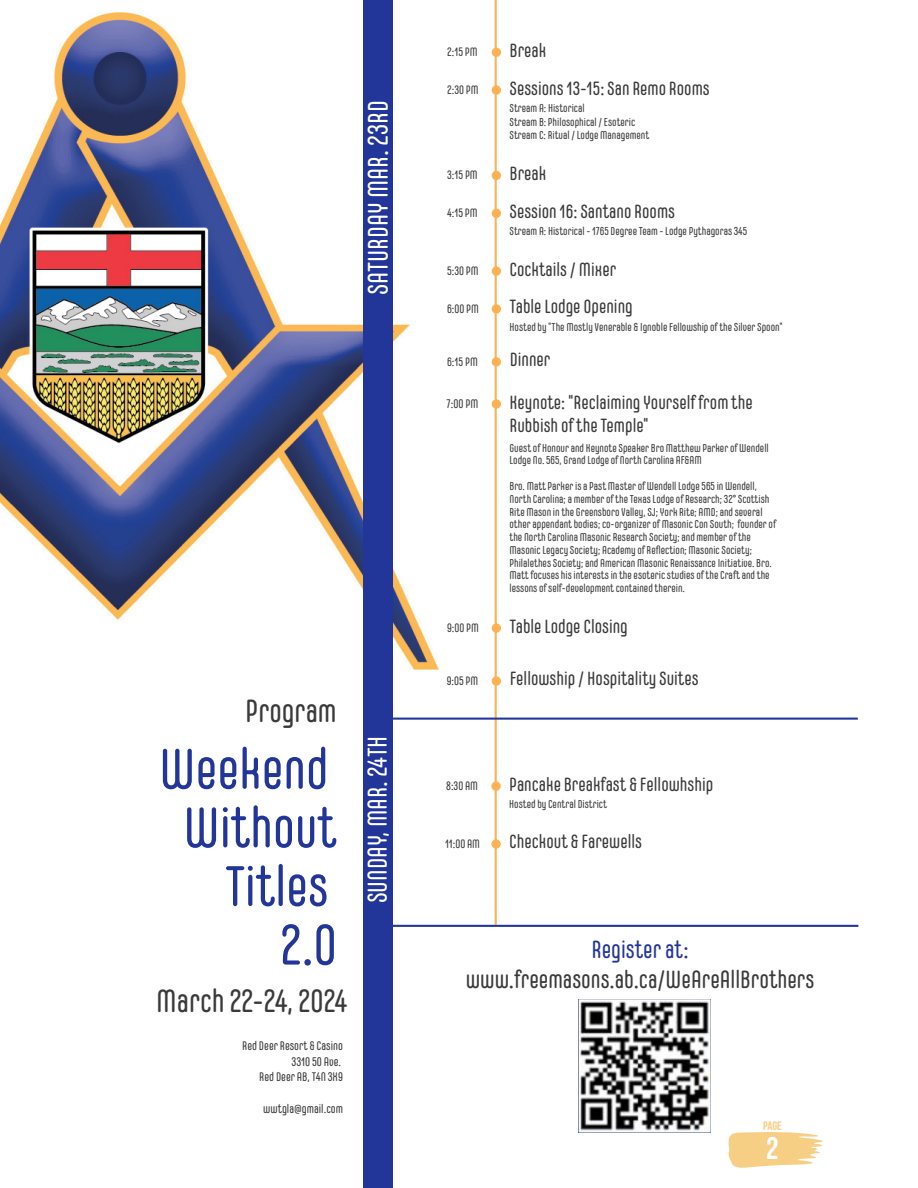
<style>
.page{position:relative;width:918px;height:1188px;background:#fff}
.page>*{position:absolute;margin:0;border:0;box-sizing:border-box;transform-origin:0 0}
.t1{font:57px/58.7px "Carl Marx";color:#22369a;text-align:right}
.t2{font:32.1px "Carl Marx";color:#3a3a3a}
.t3{font:31.35px "Bebas Neue";color:#fff}
.t4{font:28.35px "Carl Marx";color:#fff}
.t5{font:27.3px "Carl Marx";color:#fff}
.t6{font:24.9px "Carl Marx";color:#3a3a3a}
.t7{font:24.9px "Carl Marx";color:#22369a}
.t8{font:19.2px/23px "Carl Marx";color:#3a3a3a}
.t9{font:12.45px/15.9px "Carl Marx";color:#3a3a3a;text-align:right}
.t10{font:12.3px "Bebas Neue";color:#f7cf84}
.t11{font:12.15px "Carl Marx";color:#3a3a3a}
.t12{font:11.55px/12.8px "Carl Marx";color:#3a3a3a}
</style>
<div class="page">
<img style="left:0;top:13px;width:438px;height:656px">
<div style="left:363px;top:0;width:30px;height:1188px;background:#22369a"></div>
<hr style="left:495px;top:0;width:2px;height:925px;background:#fdb152">
<div style="left:492px;top:48px;width:9px;height:9px;background:#fdb152;border-radius:50%"></div>
<div style="left:492px;top:171px;width:9px;height:9px;background:#fdb152;border-radius:50%"></div>
<div style="left:492px;top:266px;width:9px;height:10px;background:#fdb152;border-radius:50%"></div>
<svg style="left:491px;top:839px;width:10px;height:10px"></svg>
<div style="left:492px;top:85px;width:9px;height:10px;background:#fdb152;border-radius:50%"></div>
<div style="left:492px;top:209px;width:9px;height:9px;background:#fdb152;border-radius:50%"></div>
<svg style="left:491px;top:781px;width:10px;height:10px"></svg>
<div style="left:492px;top:304px;width:9px;height:10px;background:#fdb152;border-radius:50%"></div>
<div style="left:492px;top:623px;width:9px;height:10px;background:#fdb152;border-radius:50%"></div>
<div style="left:492px;top:357px;width:9px;height:10px;background:#fdb152;border-radius:50%"></div>
<div style="left:492px;top:676px;width:9px;height:10px;background:#fdb152;border-radius:50%"></div>
<hr style="left:387px;top:718px;width:471px;height:2px;background:#22369a">
<hr style="left:388px;top:925px;width:470px;height:2px;background:#22369a">
<svg style="left:728px;top:1132px;width:95px;height:36px"></svg>
<div style="left:492px;top:399px;width:9px;height:10px;background:#fdb152;border-radius:50%"></div>
<img style="left:579px;top:999px;width:131px;height:133px">
<h3 class="t4" style="left:362px;top:295px;width:196px;rotate:-90deg">SATURDAY MAR. 23RD</h3>
<h2 class="t2" style="left:245px;top:693px;width:93px">Program</h2>
<h1 class="t1" style="left:159px;top:739px;width:179px">Weekend<br>Without<br>Titles<br>2.0</h1>
<h2 class="t2" style="left:156px;top:983px;width:192px">March 22-24, 2024</h2>
<p class="t9" style="left:242px;top:1037px;width:102px">Red Deer Resort &amp; Casino<br>3310 50 Ave.<br>Red Deer AB, T4N 3X9</p>
<p class="t9" style="left:263px;top:1101px;width:81px">wwtgla@gmail.com</p>
<h3 class="t5" style="left:362px;top:903px;width:169px;rotate:-90deg">SUNDAY, MAR. 24TH</h3>
<p class="t11" style="left:447px;top:45px;width:32px">2:15 PM</p>
<h3 class="t8" style="left:510px;top:39px;width:38px">Break</h3>
<p class="t11" style="left:447px;top:83px;width:33px">2:30 PM</p>
<h3 class="t8" style="left:509px;top:76px;width:202px">Sessions 13-15: San Remo Rooms</h3>
<p class="t12" style="left:510px;top:101px;width:141px;line-height:13.8px">Stream A: Historical<br>Stream B: Philosophical / Esoteric<br>Stream C: Ritual / Lodge Management</p>
<p class="t11" style="left:447px;top:168px;width:32px">3:15 PM</p>
<h3 class="t8" style="left:510px;top:162px;width:38px">Break</h3>
<p class="t11" style="left:447px;top:206px;width:32px">4:15 PM</p>
<h3 class="t8" style="left:509px;top:200px;width:167px">Session 16: Santano Rooms</h3>
<p class="t12" style="left:510px;top:225px;width:239px">Stream A: Historical - 1765 Degree Team - Lodge Pythagoras 345</p>
<p class="t11" style="left:447px;top:264px;width:33px">5:30 PM</p>
<h3 class="t8" style="left:509px;top:257px;width:108px">Cocktails / Mixer</h3>
<p class="t11" style="left:447px;top:302px;width:33px">6:00 PM</p>
<h3 class="t8" style="left:509px;top:295px;width:125px">Table Lodge Opening</h3>
<p class="t12" style="left:510px;top:320px;width:275px">Hosted by "The Mostly Venerable &amp; Ignoble Fellowship of the Silver Spoon"</p>
<p class="t11" style="left:447px;top:355px;width:32px">6:15 PM</p>
<h3 class="t8" style="left:510px;top:348px;width:42px">Dinner</h3>
<p class="t9" style="left:447px;top:395px;width:33px">7:00 PM</p>
<h3 class="t8" style="left:510px;top:390px;width:245px">Keynote: "Reclaiming Yourself from the<br>Rubbish of the Temple"</h3>
<p class="t12" style="left:510px;top:441px;width:261px">Guest of Honour and Keynote Speaker Bro Matthew Parker of Wendell<br>Lodge No. 565, Grand Lodge of North Carolina AF&amp;AM</p>
<p class="t12" style="left:510px;top:480px;width:268px">Bro. Matt Parker is a Past Master of Wendell Lodge 565 in Wendell, North Carolina; a member of the Texas Lodge of Research; 32° Scottish Rite Mason in the Greensboro Valley, SJ; York Rite; AMD; and several other appendant bodies; co-organizer of Masonic Con South; founder of the North Carolina Masonic Research Society; and member of the Masonic Legacy Society; Academy of Reflection; Masonic Society; Philalethes Society; and American Masonic Renaissance Initiative. Bro.<br>Matt focuses his interests in the esoteric studies of the Craft and the lessons of self-development contained therein.</p>
<p class="t11" style="left:447px;top:621px;width:33px">9:00 PM</p>
<h3 class="t8" style="left:509px;top:614px;width:120px">Table Lodge Closing</h3>
<p class="t11" style="left:447px;top:674px;width:33px">9:05 PM</p>
<h3 class="t8" style="left:510px;top:667px;width:190px">Fellowship / Hospitality Suites</h3>
<p class="t11" style="left:446px;top:779px;width:33px">8:30 AM</p>
<p class="t11" style="left:445px;top:837px;width:37px">11:00 AM</p>
<h3 class="t8" style="left:509px;top:772px;width:206px">Pancake Breakfast &amp; Fellowhship</h3>
<p class="t12" style="left:509px;top:798px;width:99px">Hosted by Central District</p>
<h3 class="t8" style="left:509px;top:830px;width:134px">Checkout &amp; Farewells</h3>
<h3 class="t7" style="left:591px;top:935px;width:99px">Register at:</h3>
<h3 class="t6" style="left:466px;top:965px;width:350px">www.freemasons.ab.ca/WeAreAllBrothers</h3>
<p class="t10" style="left:763px;top:1119px;width:20px">Page</p>
<h3 class="t3" style="left:766px;top:1131px;width:14px">2</h3>
</div>
